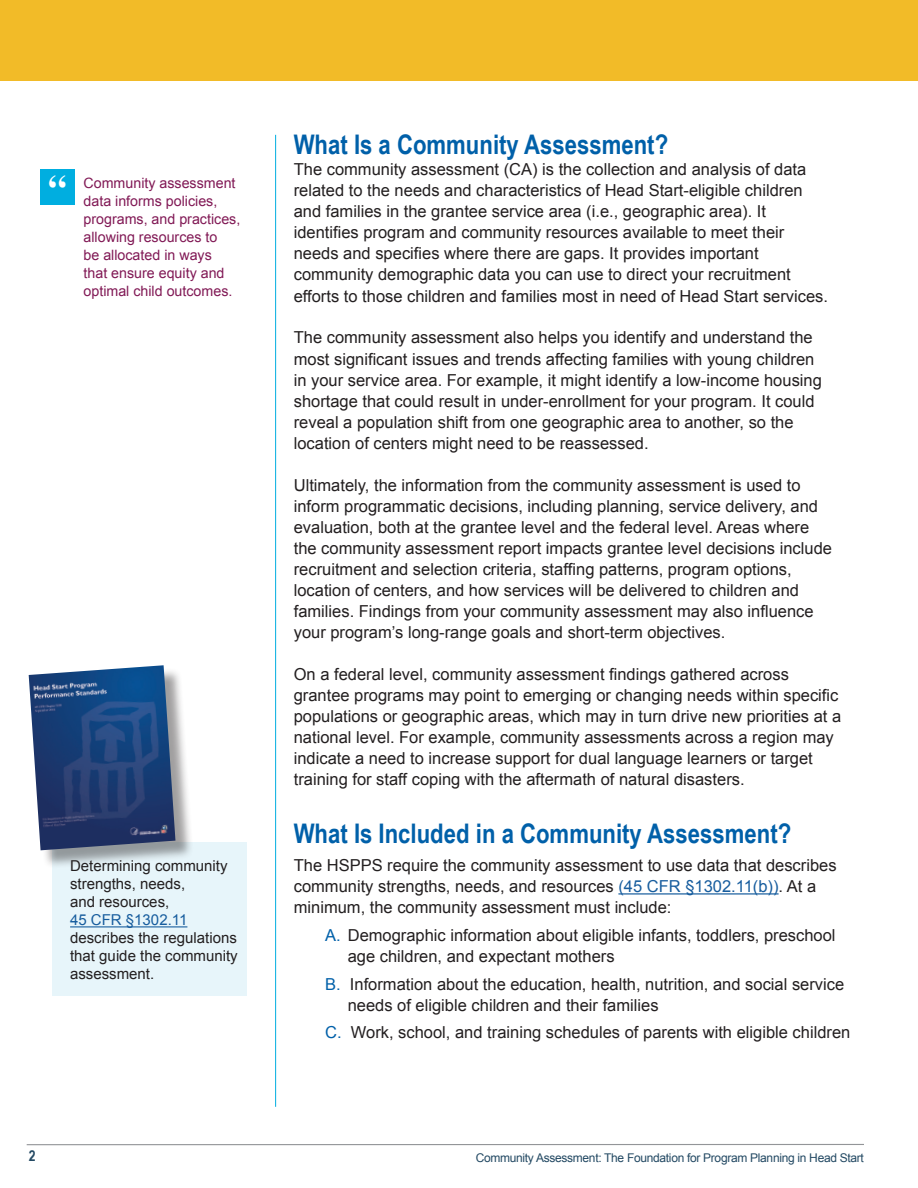
<style>
.page{position:relative;width:918px;height:1188px;background:#fff}
.page>*{position:absolute;margin:0;border:0;box-sizing:border-box;transform-origin:0 0}
.t1{font:700 36px "Times";color:#fff}
.t2{font:700 27px "Arial Narrow";color:#0060a9}
.t3{font:16.5px/21px "Arial";color:#231f20}
.t4{font:15px/18px "Arial";color:#231f20}
.t5{font:700 15px "Arial Narrow";color:#234963}
.t6{font:14.25px/18px "Arial";color:#811955}
.t7{font:12px "Arial";letter-spacing:-.025em;color:#234963}
.s1{color:#175d9e}
.s2{color:#0060a9}
</style>
<div class="page">
<hr style="left:27px;top:1144px;width:837px;height:1px;background:#939598">
<hr style="left:275px;top:135px;width:1px;height:972px;background:#00aee0">
<hr style="left:618px;top:893px;width:161px;height:2px;background:#175d9e">
<div style="left:52px;top:842px;width:195px;height:154px;background:#e7f5fa"></div>
<hr style="left:70px;top:926px;width:117px;height:1px;background:#175d9e">
<div style="left:0;top:0;width:918px;height:81px;background:#f2bb28"></div>
<div style="left:40px;top:169px;width:35px;height:36px;background:#00aee0"></div>
<div style="left:32px;top:668px;width:162px;height:200px;background:#231f20;opacity:.43"></div>
<img style="left:29px;top:665px;width:146px;height:185px">
<h1 class="t1" style="left:48px;top:154px;width:19px">“</h1>
<p class="t6" style="left:84px;top:174px;width:158px">Community assessment data informs policies, programs, and practices, allowing resources to<br>be allocated in ways<br>that ensure equity and optimal child outcomes.</p>
<p class="t4" style="left:70px;top:857px;width:169px">Determining community strengths, needs,<br>and resources,<br><span class="s1">45 CFR §1302.11 </span>describes the regulations that guide the community assessment.</p>
<p class="t5" style="left:29px;top:1144px;width:8px">2</p>
<h2 class="t2" style="left:294px;top:125px;width:376px">What Is a Community Assessment?</h2>
<p class="t3" style="left:294px;top:159px;width:536px">The community assessment (CA) is the collection and analysis of data related to the needs and characteristics of Head Start-eligible children and families in the grantee service area (i.e., geographic area). It identifies program and community resources available to meet their needs and specifies where there are gaps. It provides important community demographic data you can use to direct your recruitment efforts to those children and families most in need of Head Start services.</p>
<p class="t3" style="left:294px;top:327px;width:530px">The community assessment also helps you identify and understand the most significant issues and trends affecting families with young children in your service area. For example, it might identify a low-income housing shortage that could result in under-enrollment for your program. It could reveal a population shift from one geographic area to another, so the location of centers might need to be reassessed.</p>
<p class="t3" style="left:294px;top:474px;width:540px">Ultimately, the information from the community assessment is used to inform programmatic decisions, including planning, service delivery, and evaluation, both at the grantee level and the federal level. Areas where the community assessment report impacts grantee level decisions include recruitment and selection criteria, staffing patterns, program options, location of centers, and how services will be delivered to children and families. Findings from your community assessment may also influence your program’s long-range goals and short-term objectives.</p>
<p class="t3" style="left:294px;top:663px;width:549px">On a federal level, community assessment findings gathered across grantee programs may point to emerging or changing needs within specific populations or geographic areas, which may in turn drive new priorities at a national level. For example, community assessments across a region may indicate a need to increase support for dual language learners or target training for staff coping with the aftermath of natural disasters.</p>
<h2 class="t2" style="left:294px;top:813px;width:499px">What Is Included in a Community Assessment?</h2>
<p class="t3" style="left:294px;top:855px;width:544px">The HSPPS require the community assessment to use data that describes community strengths, needs, and resources <span class="s1">(45 CFR §1302.11(b))</span>. At a minimum, the community assessment must include:</p>
<p class="t3" style="left:348px;top:925px;width:489px;text-indent:-23px"><span class="s2">A.</span> Demographic information about eligible infants, toddlers, preschool age children, and expectant mothers</p>
<p class="t3" style="left:348px;top:974px;width:498px;text-indent:-23px"><span class="s2">B.</span> Information about the education, health, nutrition, and social service needs of eligible children and their families</p>
<p class="t3" style="left:325px;top:1022px;width:527px"><span class="s2">C.</span> Work, school, and training schedules of parents with eligible children</p>
<p class="t7" style="left:476px;top:1150px;width:390px">Community Assessment: The Foundation for Program Planning in Head Start</p>
</div>
